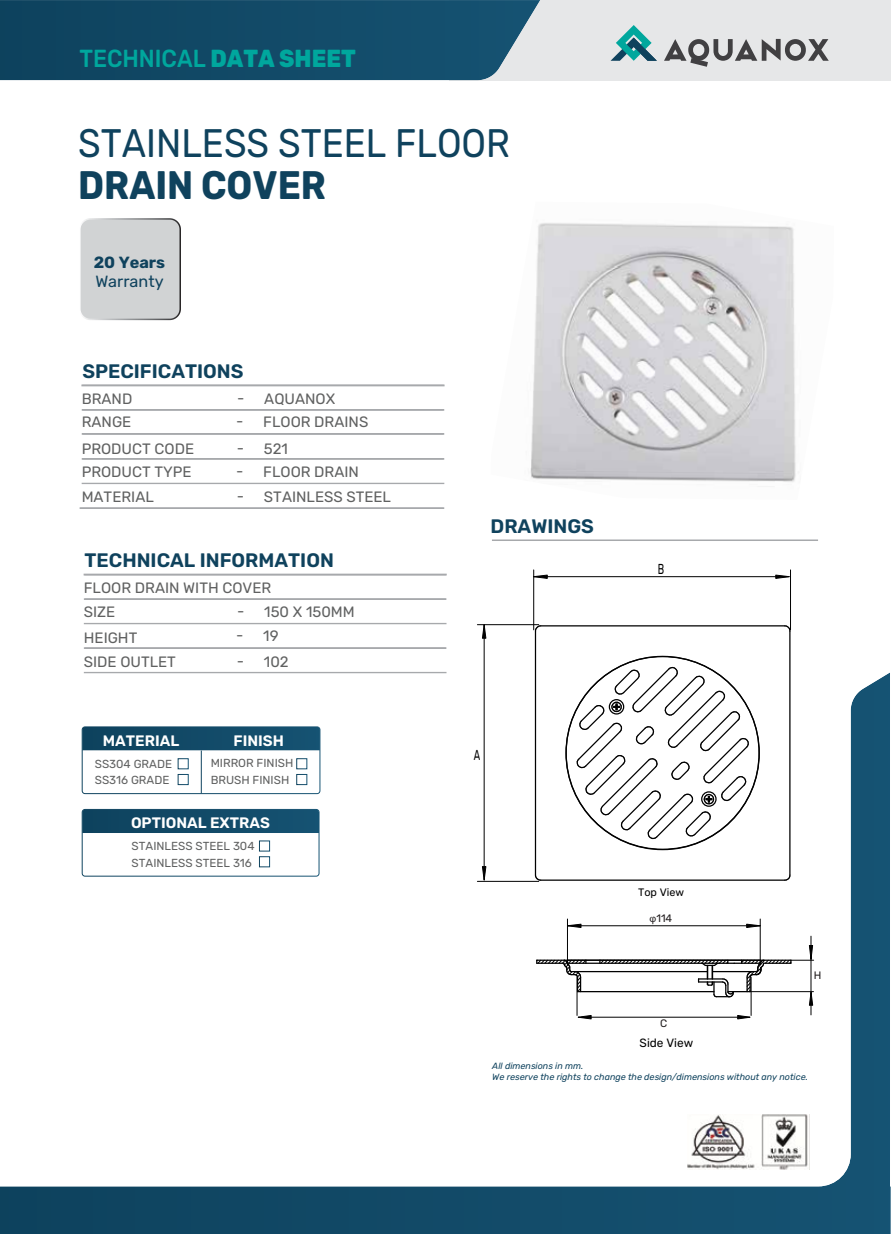
<style>
.page{position:relative;width:893px;height:1234px;background:#fff}
.page>*{position:absolute;margin:0;border:0;box-sizing:border-box;transform-origin:0 0}
.t1{font:39.75px "Rubik";color:#0f425d;scale:.91 1}
.t2{font:700 39.75px "Rubik";color:#0f425d;scale:.91 1}
.t3{font:500 24.6px "Rubik";color:#00a79d;scale:.91 1}
.t4{font:600 19.5px "Rubik";color:#0f425d}
.t5{font:16.2px "Rubik";color:#0f425d}
.t6{font:700 16.2px "Rubik";color:#0f425d}
.t7{font:600 15.15px "Rubik";color:#fff}
.t8{font:15px/23.5px "Rubik";color:#606161}
.t9{font:14.4px "Rubik";color:#010101;scale:.67 1}
.t10{font:12px "Rubik";color:#010101}
.t11{font:11.7px/16.4px "Rubik";color:#606161}
.t12{font:10.8px "Rubik";color:#010101}
.t13{font:10.8px "Rubik";color:#231f20}
.t14{font:italic 9px/10.8px "Rubik";color:#0f425d}
.s1{font-weight:800}
.s2{font-family:"Myriad Pro"}
</style>
<div class="page">
<div style="left:449px;top:0;width:442px;height:80px;background:#e6e7e8"></div>
<div style="left:80px;top:219px;width:100px;height:100px;background:#d1d3d4;border-radius:11px"></div>
<div style="left:79px;top:218px;width:102px;height:102px;border:2px solid #fff;border-radius:11px"></div>
<svg style="left:610px;top:25px;width:47px;height:36px"></svg>
<svg style="left:664px;top:39px;width:165px;height:28px"></svg>
<svg style="left:0;top:0;width:540px;height:80px;background:#194f6c"></svg>
<div style="left:81px;top:384px;width:364px;height:2px;border:2px solid #a7a9ac"></div>
<div style="left:82px;top:409px;width:362px;height:1px;border:1px solid #a7a9ac"></div>
<div style="left:82px;top:433px;width:362px;height:1px;border:1px solid #a7a9ac"></div>
<div style="left:82px;top:458px;width:362px;height:1px;border:1px solid #a7a9ac"></div>
<div style="left:82px;top:483px;width:362px;height:1px;border:1px solid #a7a9ac"></div>
<div style="left:80px;top:507px;width:364px;height:1px;border:1px solid #a7a9ac"></div>
<svg style="left:0;top:672px;width:891px;height:561px"></svg>
<div style="left:82px;top:808px;width:237px;height:68px;border:1px solid #fff;border-radius:3px"></div>
<svg style="left:82px;top:809px;width:237px;height:23px;background:#124a68"></svg>
<div style="left:259px;top:840px;width:11px;height:11px;border:1px solid #fff"></div>
<div style="left:259px;top:856px;width:11px;height:11px;border:1px solid #fff"></div>
<div style="left:82px;top:726px;width:238px;height:67px;border:1px solid #fff;border-radius:3px"></div>
<svg style="left:82px;top:726px;width:238px;height:24px;background:#154d6a"></svg>
<div style="left:178px;top:758px;width:11px;height:11px;border:1px solid #fff"></div>
<div style="left:178px;top:774px;width:11px;height:10px;border:1px solid #fff"></div>
<div style="left:296px;top:758px;width:11px;height:11px;border:1px solid #fff"></div>
<div style="left:296px;top:774px;width:11px;height:10px;border:1px solid #fff"></div>
<hr style="left:201px;top:750px;width:1px;height:43px;background:#fff">
<hr style="left:492px;top:539px;width:326px;height:2px;background:#a7a9ac">
<img style="left:530px;top:223px;width:266px;height:259px">
<div style="left:454px;top:738px;width:24px;height:27px;background:#fff"></div>
<hr style="left:534px;top:576px;width:254px;height:1px;background:#010101">
<svg style="left:534px;top:574px;width:14px;height:5px"></svg>
<svg style="left:775px;top:574px;width:15px;height:5px"></svg>
<hr style="left:533px;top:569px;width:1px;height:60px;background:#010101">
<hr style="left:790px;top:569px;width:1px;height:60px;background:#010101">
<hr style="left:484px;top:624px;width:1px;height:254px;background:#010101">
<svg style="left:482px;top:625px;width:4px;height:13px"></svg>
<svg style="left:482px;top:865px;width:4px;height:19px"></svg>
<hr style="left:477px;top:624px;width:62px;height:1px;background:#010101">
<hr style="left:477px;top:880px;width:62px;height:1px;background:#010101">
<div style="left:458px;top:737px;width:24px;height:28px;background:#fff"></div>
<hr style="left:535px;top:631px;width:1px;height:243px;background:#010101">
<hr style="left:541px;top:879px;width:244px;height:1px;background:#010101">
<svg style="left:784px;top:874px;width:7px;height:7px"></svg>
<hr style="left:789px;top:631px;width:1px;height:243px;background:#010101">
<hr style="left:541px;top:625px;width:244px;height:1px;background:#010101">
<svg style="left:534px;top:624px;width:7px;height:7px"></svg>
<svg style="left:534px;top:874px;width:7px;height:7px"></svg>
<svg style="left:784px;top:625px;width:7px;height:6px"></svg>
<svg style="left:576px;top:666px;width:174px;height:173px"></svg>
<hr style="left:728px;top:990px;width:22px;height:2px;background:#010101">
<hr style="left:578px;top:990px;width:136px;height:2px;background:#010101">
<hr style="left:567px;top:962px;width:193px;height:1px;background:#010101">
<hr style="left:567px;top:959px;width:193px;height:1px;background:#010101">
<hr style="left:571px;top:970px;width:136px;height:2px;background:#010101">
<hr style="left:712px;top:970px;width:44px;height:2px;background:#010101">
<svg style="left:599px;top:958px;width:136px;height:39px"></svg>
<svg style="left:536px;top:958px;width:51px;height:34px"></svg>
<hr style="left:567px;top:925px;width:193px;height:1px;background:#010101">
<svg style="left:746px;top:923px;width:19px;height:4px"></svg>
<svg style="left:563px;top:923px;width:19px;height:4px"></svg>
<hr style="left:760px;top:918px;width:1px;height:41px;background:#010101">
<hr style="left:567px;top:918px;width:1px;height:41px;background:#010101">
<hr style="left:811px;top:935px;width:1px;height:79px;background:#010101">
<svg style="left:741px;top:944px;width:73px;height:61px"></svg>
<hr style="left:750px;top:991px;width:63px;height:1px;background:#010101">
<hr style="left:582px;top:1016px;width:166px;height:1px;background:#010101">
<svg style="left:737px;top:1014px;width:17px;height:5px"></svg>
<svg style="left:574px;top:1014px;width:18px;height:5px"></svg>
<hr style="left:577px;top:976px;width:1px;height:39px;background:#010101">
<hr style="left:751px;top:976px;width:1px;height:39px;background:#010101">
<div style="left:84px;top:573px;width:363px;height:2px;border:2px solid #a7a9ac"></div>
<div style="left:84px;top:598px;width:362px;height:1px;border:1px solid #a7a9ac"></div>
<div style="left:84px;top:623px;width:362px;height:1px;border:1px solid #a7a9ac"></div>
<div style="left:84px;top:647px;width:362px;height:1px;border:1px solid #a7a9ac"></div>
<div style="left:84px;top:672px;width:362px;height:1px;border:1px solid #a7a9ac"></div>
<h2 class="t3" style="left:79px;top:44px;width:305px">TECHNICAL <span class="s1">DATA SHEET</span></h2>
<h1 class="t1" style="left:78px;top:128px;width:476px">STAINLESS STEEL FLOOR</h1>
<h1 class="t2" style="left:78px;top:162px;width:274px">DRAIN COVER</h1>
<p class="t6" style="left:94px;top:252px;width:73px">20 Years</p>
<p class="t5" style="left:95px;top:275px;width:70px">Warranty</p>
<h3 class="t4" style="left:82px;top:360px;width:163px">SPECIFICATIONS</h3>
<p class="t8" style="left:82px;top:388px;width:52px">BRAND<br>RANGE</p>
<p class="t8" style="left:82px;top:437px;width:114px;line-height:24.3px">PRODUCT CODE<br>PRODUCT TYPE<br>MATERIAL</p>
<p class="t8" style="left:237px;top:387px;width:99px">- AQUANOX</p>
<p class="t8" style="left:237px;top:437px;width:53px">- 521</p>
<p class="t8" style="left:236px;top:461px;width:124px">- FLOOR DRAIN</p>
<p class="t8" style="left:237px;top:485px;width:156px">- STAINLESS STEEL</p>
<p class="t8" style="left:236px;top:411px;width:134px">- FLOOR DRAINS</p>
<h3 class="t4" style="left:85px;top:549px;width:251px">TECHNICAL INFORMATION</h3>
<p class="t8" style="left:84px;top:577px;width:189px">FLOOR DRAIN WITH COVER<br>SIZE</p>
<p class="t8" style="left:84px;top:626px;width:94px">HEIGHT<br>SIDE OUTLET</p>
<p class="t8" style="left:237px;top:600px;width:119px">- 150 X 150MM</p>
<p class="t8" style="left:237px;top:650px;width:53px">- 102</p>
<p class="t8" style="left:236px;top:624px;width:44px">- 19</p>
<p class="t7" style="left:103px;top:731px;width:78px">MATERIAL</p>
<p class="t7" style="left:234px;top:731px;width:52px">FINISH</p>
<p class="t11" style="left:95px;top:756px;width:79px">SS304 GRADE<br>SS316 GRADE</p>
<p class="t11" style="left:211px;top:755px;width:84px">MIRROR FINISH<br>BRUSH FINISH</p>
<p class="t7" style="left:131px;top:813px;width:140px">OPTIONAL EXTRAS</p>
<p class="t11" style="left:132px;top:838px;width:124px">STAINLESS STEEL 304<br>STAINLESS STEEL 316</p>
<h3 class="t4" style="left:490px;top:515px;width:105px">DRAWINGS</h3>
<p class="t9" style="left:658px;top:563px;width:11px">B</p>
<p class="t9" style="left:474px;top:749px;width:11px">A</p>
<p class="t12" style="left:638px;top:887px;width:47px">Top View</p>
<p class="t13" style="left:650px;top:914px;width:24px"><span class="s2">φ</span>114</p>
<p class="t13" style="left:660px;top:1018px;width:9px">C</p>
<p class="t10" style="left:640px;top:1037px;width:55px">Side View</p>
<p class="t13" style="left:814px;top:970px;width:9px">H</p>
<p class="t14" style="left:492px;top:1061px;width:317px">All dimensions in mm.<br>We reserve the rights to change the design/dimensions without any notice.</p>
</div>
